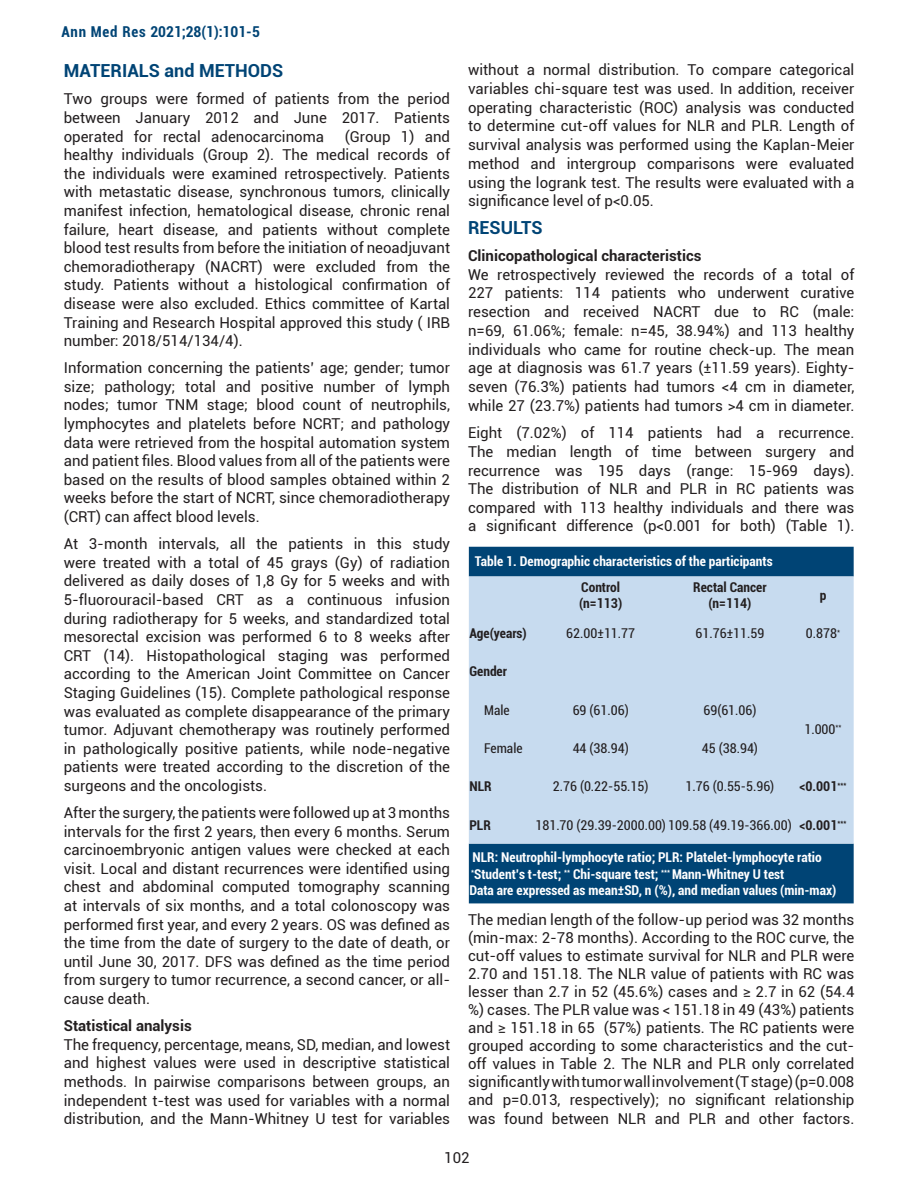
<style>
.page{position:relative;width:918px;height:1188px;background:#fff}
.page>*{position:absolute;margin:0;border:0;box-sizing:border-box;transform-origin:0 0}
.t1{font:700 18px "Roboto";color:#004475}
.t2{font:15px/18.6px "Roboto";color:#231f20;text-align:justify}
.t3{font:700 15px "Roboto";color:#231f20}
.t4{font:700 condensed 15px "Roboto";letter-spacing:.025em;color:#004475}
.t5{font:700 condensed 13.5px/16.2px "Roboto";color:#fff}
.t6{font:condensed 13.5px "Roboto";color:#231f20}
.t7{font:700 condensed 13.5px/16.2px "Roboto";color:#231f20}
.s1{font-weight:700}
</style>
<div class="page">
<div style="left:469px;top:547px;width:385px;height:356px;background:#004475"></div>
<div style="left:469px;top:577px;width:385px;height:267px;background:#c7dbef"></div>
<p class="t4" style="left:61px;top:21px;width:200px">Ann Med Res 2021;28(1):101-5</p>
<p class="t1" style="left:64px;top:58px;width:221px">MATERIALS and METHODS</p>
<p class="t2" style="left:64px;top:89px;width:388px">Two groups were formed of patients from the period between January 2012 and June 2017. Patients operated for rectal adenocarcinoma</p>
<p class="t2" style="left:64px;top:126px;width:388px;text-indent:281px">(Group 1) and healthy individuals (Group 2). The medical records of the individuals were examined retrospectively. Patients with metastatic disease, synchronous tumors, clinically manifest infection, hematological disease, chronic renal failure, heart disease, and patients without complete blood test results from before the initiation of neoadjuvant chemoradiotherapy (NACRT) were excluded from the study. Patients without a histological confirmation of disease were also excluded. Ethics committee of Kartal Training and Research Hospital approved this study ( IRB number: 2018/514/134/4).</p>
<p class="t2" style="left:64px;top:358px;width:388px">Information concerning the patients’ age; gender; tumor size; pathology; total and positive number of lymph nodes; tumor TNM stage; blood count of neutrophils, lymphocytes and platelets before NCRT; and pathology data were retrieved from the hospital automation system and patient files. Blood values from all of the patients were based on the results of blood samples obtained within 2 weeks before the start of NCRT, since chemoradiotherapy (CRT) can affect blood levels.</p>
<p class="t2" style="left:64px;top:534px;width:388px">At 3-month intervals, all the patients in this study were treated with a total of 45 grays (Gy) of radiation delivered as daily doses of 1,8 Gy for 5 weeks and with 5-fluorouracil-based CRT as a continuous infusion during radiotherapy for 5 weeks, and standardized total mesorectal excision was performed 6 to 8 weeks after CRT (14). Histopathological staging was performed according to the American Joint Committee on Cancer Staging Guidelines (15). Complete pathological response was evaluated as complete disappearance of the primary tumor. Adjuvant chemotherapy was routinely performed in pathologically positive patients, while node-negative patients were treated according to the discretion of the surgeons and the oncologists.</p>
<p class="t2" style="left:64px;top:803px;width:388px">After the surgery, the patients were followed up at 3 months intervals for the first 2 years, then every 6 months. Serum carcinoembryonic antigen values were checked at each visit. Local and distant recurrences were identified using chest and abdominal computed tomography scanning at intervals of six months, and a total colonoscopy was performed first year, and every 2 years. OS was defined as the time from the date of surgery to the date of death, or until June 30, 2017. DFS was defined as the time period from surgery to tumor recurrence, a second cancer, or all&shy;cause death.</p>
<p class="t3" style="left:64px;top:1015px;width:129px">Statistical analysis</p>
<p class="t2" style="left:64px;top:1035px;width:388px">The frequency, percentage, means, SD, median, and lowest and highest values were used in descriptive statistical methods. In pairwise comparisons between groups, an independent t-test was used for variables with a normal distribution, and the Mann-Whitney U test for variables</p>
<p class="t2" style="left:468px;top:60px;width:388px">without a normal distribution. To compare categorical variables chi-square test was used. In addition, receiver operating characteristic (ROC) analysis was conducted to determine cut-off values for NLR and PLR. Length of survival analysis was performed using the Kaplan-Meier method and intergroup comparisons were evaluated using the logrank test. The results were evaluated with a significance level of p&lt;0.05.</p>
<p class="t1" style="left:468px;top:214px;width:76px">RESULTS</p>
<p class="t3" style="left:468px;top:245px;width:235px">Clinicopathological characteristics</p>
<p class="t2" style="left:468px;top:264px;width:388px">We retrospectively reviewed the records of a total of 227 patients: 114 patients who underwent curative resection and received NACRT due to RC (male: n=69, 61.06%; female: n=45, 38.94%) and 113 healthy individuals who came for routine check-up. The mean age at diagnosis was 61.7 years (±11.59 years). Eighty&shy;seven (76.3%) patients had tumors &lt;4 cm in diameter, while 27 (23.7%) patients had tumors &gt;4 cm in diameter.</p>
<p class="t2" style="left:468px;top:423px;width:388px">Eight (7.02%) of 114 patients had a recurrence.<br>The median length of time between surgery and recurrence was 195 days (range: 15-969 days).<br>The distribution of NLR and PLR in RC patients was compared with 113 healthy individuals and there was a significant difference (p&lt;0.001 for both) (Table 1).</p>
<p class="t5" style="left:475px;top:553px;width:299px">Table 1. Demographic characteristics of the participants</p>
<p class="t7" style="left:579px;top:579px;width:45px">Control (n=113)</p>
<p class="t7" style="left:693px;top:579px;width:75px;text-align:center">Rectal Cancer (n=114)</p>
<p class="t7" style="left:820px;top:587px;width:8px">p</p>
<p class="t7" style="left:469px;top:625px;width:59px">Age(years)</p>
<p class="t6" style="left:566px;top:624px;width:70px">62.00±11.77</p>
<p class="t6" style="left:696px;top:624px;width:70px">61.76±11.59</p>
<p class="t6" style="left:806px;top:624px;width:36px">0.878<sup>*</sup></p>
<p class="t7" style="left:469px;top:663px;width:39px">Gender</p>
<p class="t6" style="left:484px;top:701px;width:27px">Male</p>
<p class="t6" style="left:573px;top:701px;width:58px">69 (61.06)</p>
<p class="t6" style="left:703px;top:701px;width:55px">69(61.06)</p>
<p class="t6" style="left:804px;top:720px;width:39px">1.000<sup>**</sup></p>
<p class="t6" style="left:484px;top:739px;width:40px">Female</p>
<p class="t6" style="left:573px;top:739px;width:58px">44 (38.94)</p>
<p class="t6" style="left:702px;top:739px;width:58px">45 (38.94)</p>
<p class="t7" style="left:469px;top:778px;width:24px">NLR</p>
<p class="t6" style="left:553px;top:777px;width:97px">2.76 (0.22-55.15)</p>
<p class="t6" style="left:686px;top:777px;width:90px">1.76 (0.55-5.96)</p>
<p class="t7" style="left:800px;top:778px;width:48px">&lt;0.001<sup>***</sup></p>
<p class="t7" style="left:469px;top:816px;width:23px">PLR</p>
<p class="t6" style="left:535px;top:815px;width:313px">181.70 (29.39-2000.00) 109.58 (49.19-366.00) <span class="s1">&lt;0.001</span><sup>***</sup></p>
<p class="t5" style="left:469px;top:849px;width:368px">NLR: Neutrophil-lymphocyte ratio; PLR: Platelet-lymphocyte ratio <sup>*</sup>Student’s t-test; <sup>**</sup> Chi-square test; <sup>***</sup> Mann-Whitney U test<br>Data are expressed as mean±SD, n (%), and median values (min-max)</p>
<p class="t2" style="left:468px;top:910px;width:388px;line-height:18.1px">The median length of the follow-up period was 32 months (min-max: 2-78 months). According to the ROC curve, the cut-off values to estimate survival for NLR and PLR were 2.70 and 151.18. The NLR value of patients with RC was lesser than 2.7 in 52 (45.6%) cases and ≥ 2.7 in 62 (54.4 %) cases. The PLR value was &lt; 151.18 in 49 (43%) patients and ≥ 151.18 in 65 (57%) patients. The RC patients were grouped according to some characteristics and the cut&shy;off values in Table 2. The NLR and PLR only correlated significantly with tumor wall involvement (T stage) (p=0.008 and p=0.013, respectively); no significant relationship was found between NLR and PLR and other factors.</p>
<p class="t2" style="left:444px;top:1148px;width:27px">102</p>
</div>
